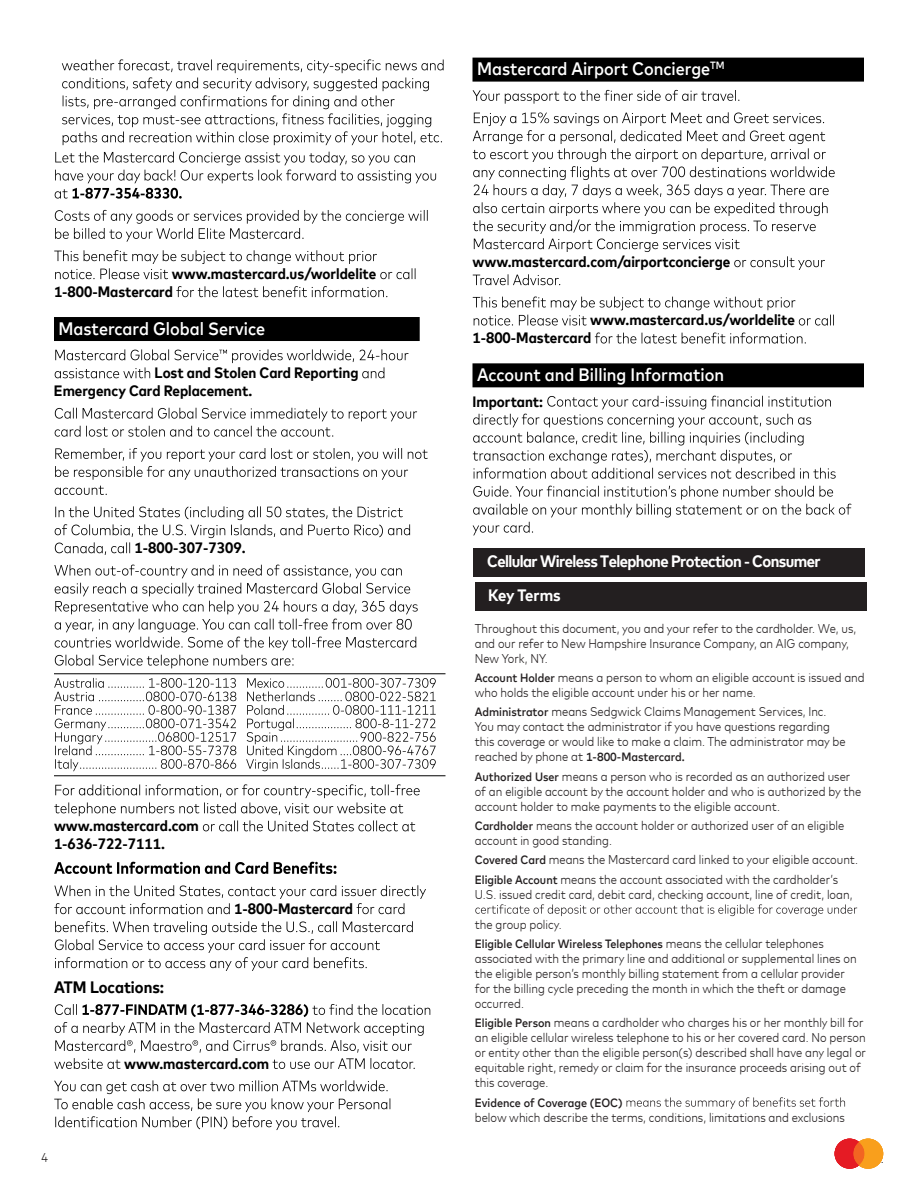
<style>
.page{position:relative;width:918px;height:1188px;background:#fff}
.page>*{position:absolute;margin:0;border:0;box-sizing:border-box;transform-origin:0 0}
.t1{font:500 18px "Mark For MC Narrow W00";color:#fff}
.t2{font:700 16.5px "Mark For MC Narrow W00";letter-spacing:-.035em;color:#fff}
.t3{font:700 16.5px "Mark For MC Narrow W00";color:#000}
.t4{font:700 16.5px "Mark For MC Narrow W00";letter-spacing:-.01em;color:#fff}
.t5{font:700 15px/18px "Mark For MC Narrow W00";color:#000}
.t6{font:300 12.75px/15px "Mark For MC Narrow W00";color:#231f20}
.t7{font:500 12px "Mark For MC Narrow W00";color:#231f20}
.s1{font-weight:500;font-size:12px}
.s2{font-weight:300;font-size:12.75px}
</style>
<div class="page">
<div style="left:54px;top:317px;width:366px;height:24px;background:#000"></div>
<hr style="left:54px;top:673px;width:392px;height:1px;background:#000">
<hr style="left:54px;top:775px;width:392px;height:1px;background:#000">
<svg style="left:62px;top:59px;width:382px;height:86px"></svg>
<svg style="left:55px;top:152px;width:381px;height:47px"></svg>
<svg style="left:55px;top:210px;width:373px;height:32px"></svg>
<svg style="left:54px;top:250px;width:362px;height:29px"></svg>
<svg style="left:176px;top:286px;width:211px;height:11px"></svg>
<svg style="left:55px;top:349px;width:354px;height:29px"></svg>
<svg style="left:55px;top:408px;width:362px;height:29px"></svg>
<svg style="left:55px;top:448px;width:373px;height:32px"></svg>
<svg style="left:55px;top:486px;width:52px;height:9px"></svg>
<svg style="left:55px;top:506px;width:355px;height:49px"></svg>
<svg style="left:54px;top:565px;width:364px;height:103px"></svg>
<svg style="left:54px;top:678px;width:382px;height:93px"></svg>
<svg style="left:54px;top:784px;width:366px;height:47px"></svg>
<svg style="left:54px;top:862px;width:282px;height:12px"></svg>
<svg style="left:54px;top:885px;width:372px;height:29px"></svg>
<svg style="left:55px;top:921px;width:358px;height:50px"></svg>
<svg style="left:54px;top:1004px;width:376px;height:65px"></svg>
<svg style="left:54px;top:1080px;width:336px;height:50px"></svg>
<div style="left:472px;top:58px;width:392px;height:24px;background:#000"></div>
<div style="left:472px;top:363px;width:392px;height:24px;background:#000"></div>
<svg style="left:473px;top:90px;width:266px;height:14px"></svg>
<svg style="left:473px;top:112px;width:362px;height:173px"></svg>
<svg style="left:473px;top:297px;width:361px;height:29px"></svg>
<svg style="left:595px;top:333px;width:211px;height:11px"></svg>
<svg style="left:473px;top:396px;width:363px;height:83px"></svg>
<svg style="left:473px;top:486px;width:379px;height:49px"></svg>
<div style="left:475px;top:582px;width:391px;height:29px;background:#231f20"></div>
<div style="left:474px;top:548px;width:391px;height:28px;background:#231f20"></div>
<svg style="left:475px;top:904px;width:382px;height:12px"></svg>
<svg style="left:627px;top:1097px;width:218px;height:12px"></svg>
<svg style="left:835px;top:1139px;width:48px;height:30px"></svg>
<p class="t5" style="left:54px;top:264px;width:324px;text-indent:118px">www.mastercard.us/worldelite<br>1-800-Mastercard</p>
<h1 class="t1" style="left:58px;top:315px;width:208px">Mastercard Global Service</h1>
<p class="t5" style="left:54px;top:363px;width:306px;text-indent:101px">Lost and Stolen Card Reporting<br>Emergency Card Replacement.</p>
<p class="t5" style="left:135px;top:538px;width:112px">1-800-307-7309.</p>
<p class="t5" style="left:54px;top:816px;width:146px">www.mastercard.com<br>1-636-722-7111.</p>
<p class="t3" style="left:54px;top:974px;width:112px">ATM Locations:</p>
<p class="t5" style="left:234px;top:898px;width:120px">1-800-Mastercard</p>
<p class="t6" style="left:41px;top:1149px;width:9px">4</p>
<p class="t5" style="left:124px;top:1053px;width:146px">www.mastercard.com</p>
<h1 class="t1" style="left:477px;top:55px;width:249px">Mastercard Airport Concierge<sup>TM</sup></h1>
<p class="t5" style="left:473px;top:252px;width:259px">www.mastercard.com/airportconcierge</p>
<p class="t5" style="left:472px;top:310px;width:324px;text-indent:118px">www.mastercard.us/worldelite<br>1-800-Mastercard</p>
<h1 class="t1" style="left:477px;top:361px;width:249px">Account and Billing Information</h1>
<p class="t5" style="left:472px;top:391px;width:72px">Important:</p>
<p class="t2" style="left:487px;top:549px;width:335px">Cellular Wireless Telephone Protection - Consumer</p>
<p class="t4" style="left:488px;top:583px;width:74px">Key Terms</p>
<p class="t6" style="left:475px;top:620px;width:383px">Throughout this document, you and your refer to the cardholder. We, us, and our refer to New Hampshire Insurance Company, an AIG company,<br>New York, NY.</p>
<p class="t6" style="left:475px;top:669px;width:391px"><span class="s1">Account Holder</span> means a person to whom an eligible account is issued and who holds the eligible account under his or her name.</p>
<p class="t6" style="left:475px;top:703px;width:372px"><span class="s1">Administrator</span> means Sedgwick Claims Management Services, Inc.<br>You may contact the administrator if you have questions regarding this coverage or would like to make a claim. The administrator may be</p>
<p class="t7" style="left:475px;top:748px;width:211px"><span class="s2">reached by phone at</span> 1-800-Mastercard.</p>
<p class="t6" style="left:475px;top:768px;width:388px"><span class="s1">Authorized User</span> means a person who is recorded as an authorized user of an eligible account by the account holder and who is authorized by the account holder to make payments to the eligible account.</p>
<p class="t6" style="left:475px;top:817px;width:371px"><span class="s1">Cardholder</span> means the account holder or authorized user of an eligible account in good standing.</p>
<p class="t6" style="left:475px;top:849px;width:385px;line-height:19.4px"><span class="s1">Covered Card</span> means the Mastercard card linked to your eligible account.<br><span class="s1">Eligible Account</span> means the account associated with the cardholder’s</p>
<p class="t6" style="left:475px;top:886px;width:379px">U.S. issued credit card, debit card, checking account, line of credit, loan,</p>
<p class="t6" style="left:475px;top:916px;width:89px">the group policy.</p>
<p class="t7" style="left:475px;top:935px;width:351px">Eligible Cellular Wireless Telephones <span class="s2">means the cellular telephones</span></p>
<p class="t6" style="left:475px;top:950px;width:383px">associated with the primary line and additional or supplemental lines on the eligible person’s monthly billing statement from a cellular provider for the billing cycle preceding the month in which the theft or damage occurred.</p>
<p class="t6" style="left:475px;top:1014px;width:393px"><span class="s1">Eligible Person</span> means a cardholder who charges his or her monthly bill for an eligible cellular wireless telephone to his or her covered card. No person or entity other than the eligible person(s) described shall have any legal or equitable right, remedy or claim for the insurance proceeds arising out of this coverage.</p>
<p class="t7" style="left:475px;top:1093px;width:149px">Evidence of Coverage (EOC)</p>
<p class="t6" style="left:475px;top:1109px;width:371px">below which describe the terms, conditions, limitations and exclusions</p>
</div>
